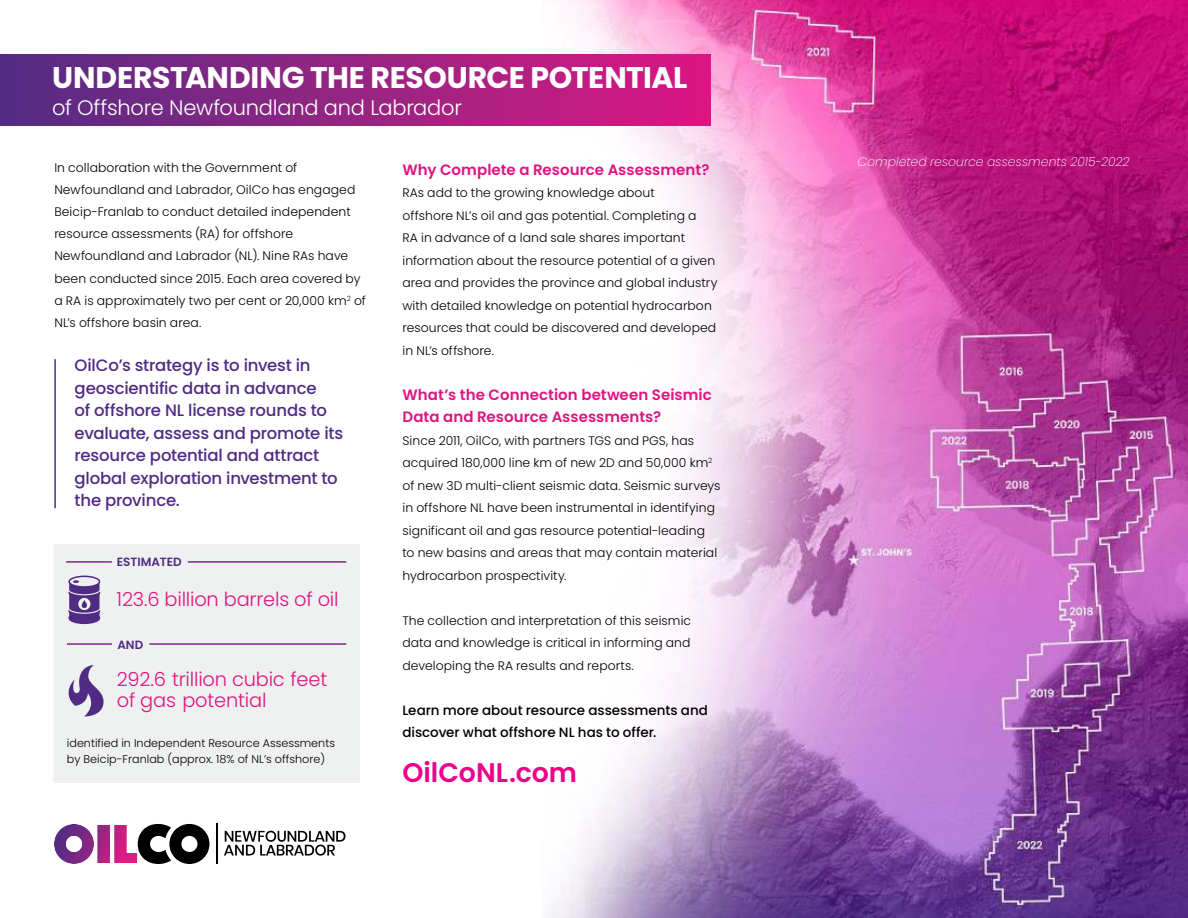
<style>
.page{position:relative;width:1188px;height:918px;background:#fff}
.page>*{position:absolute;margin:0;border:0;box-sizing:border-box;transform-origin:0 0}
.t1{font:700 29.85px "Poppins";letter-spacing:-.015em;color:#fff}
.t2{font:600 26.85px "Poppins";color:#ec008c}
.t3{font:300 21px "Poppins";letter-spacing:-.01em;color:#fff}
.t4{font:300 19.35px/20.9px "Poppins";letter-spacing:-.01em;color:#de1482}
.t5{font:500 16.5px/22.5px "Poppins";letter-spacing:-.01em;color:#4f2b83}
.t6{font:600 15px/22.5px "Poppins";letter-spacing:.005em;color:#de1482}
.t7{font:500 13.5px/22.5px "Poppins";letter-spacing:-.005em;color:#000}
.t8{font:300 12.3px/22.5px "Poppins";letter-spacing:.005em;color:#000}
.t9{font:italic 200 12.3px "Poppins";letter-spacing:.005em;color:#fff}
.t10{font:600 12px "Poppins";color:#4f2b83}
.t11{font:300 11.25px/16.4px "Poppins";color:#000}
</style>
<div class="page">
<img style="left:550px;top:0;width:638px;height:918px">
<svg style="left:224px;top:831px;width:121px;height:25px"></svg>
<hr style="left:216px;top:824px;width:1px;height:40px;background:#000">
<svg style="left:54px;top:824px;width:155px;height:40px"></svg>
<div style="left:0;top:54px;width:711px;height:72px;background:linear-gradient(to right,#532e83,#db1882)"></div>
<div style="left:53px;top:544px;width:307px;height:240px;background:#eff0f0"></div>
<hr style="left:66px;top:561px;width:46px;height:2px;background:#792981">
<hr style="left:188px;top:561px;width:158px;height:2px;background:#792981">
<svg style="left:68px;top:576px;width:32px;height:48px"></svg>
<hr style="left:67px;top:643px;width:45px;height:2px;background:#792981">
<hr style="left:149px;top:643px;width:197px;height:2px;background:#792981">
<svg style="left:68px;top:665px;width:36px;height:52px"></svg>
<h1 class="t1" style="left:52px;top:61px;width:637px">UNDERSTANDING THE RESOURCE POTENTIAL</h1>
<h3 class="t3" style="left:52px;top:95px;width:412px">of Offshore Newfoundland and Labrador</h3>
<p class="t8" style="left:54px;top:157px;width:313px">In collaboration with the Government of Newfoundland and Labrador, OilCo has engaged Beicip-Franlab to conduct detailed independent resource assessments (RA) for offshore Newfoundland and Labrador (NL). Nine RAs have been conducted since 2015. Each area covered by a RA is approximately two per cent or 20,000 km<sup>2</sup> of NL’s offshore basin area.</p>
<h3 class="t5" style="left:75px;top:356px;width:270px">OilCo’s strategy is to invest in geoscientific data in advance<br>of offshore NL license rounds to evaluate, assess and promote its resource potential and attract global exploration investment to the province.</h3>
<p class="t10" style="left:117px;top:557px;width:66px">ESTIMATED</p>
<h3 class="t4" style="left:117px;top:589px;width:224px">123.6 billion barrels of oil</h3>
<p class="t10" style="left:117px;top:639px;width:27px">AND</p>
<h3 class="t4" style="left:117px;top:669px;width:212px">292.6 trillion cubic feet of gas potential</h3>
<p class="t11" style="left:67px;top:735px;width:270px">identified in Independent Resource Assessments by Beicip-Franlab (approx. 18% of NL’s offshore)</p>
<p class="t6" style="left:402px;top:159px;width:308px">Why Complete a Resource Assessment?</p>
<p class="t8" style="left:402px;top:182px;width:317px">RAs add to the growing knowledge about<br>offshore NL’s oil and gas potential. Completing a<br>RA in advance of a land sale shares important information about the resource potential of a given area and provides the province and global industry with detailed knowledge on potential hydrocarbon resources that could be discovered and developed in NL’s offshore.</p>
<p class="t6" style="left:402px;top:384px;width:311px">What’s the Connection between Seismic<br>Data and Resource Assessments?</p>
<p class="t8" style="left:402px;top:429px;width:320px">Since 2011, OilCo, with partners TGS and PGS, has acquired 180,000 line km of new 2D and 50,000 km<sup>2 </sup>of new 3D multi-client seismic data. Seismic surveys in offshore NL have been instrumental in identifying significant oil and gas resource potential-leading<br>to new basins and areas that may contain material hydrocarbon prospectivity.</p>
<p class="t8" style="left:402px;top:609px;width:290px;text-align:justify">The collection and interpretation of this seismic data and knowledge is critical in informing and developing the RA results and reports.</p>
<p class="t7" style="left:402px;top:700px;width:307px">Learn more about resource assessments and discover what offshore NL has to offer.</p>
<h2 class="t2" style="left:402px;top:761px;width:176px">OilCoNL.com</h2>
<p class="t9" style="left:858px;top:157px;width:274px">Completed resource assessments 2015-2022</p>
</div>
